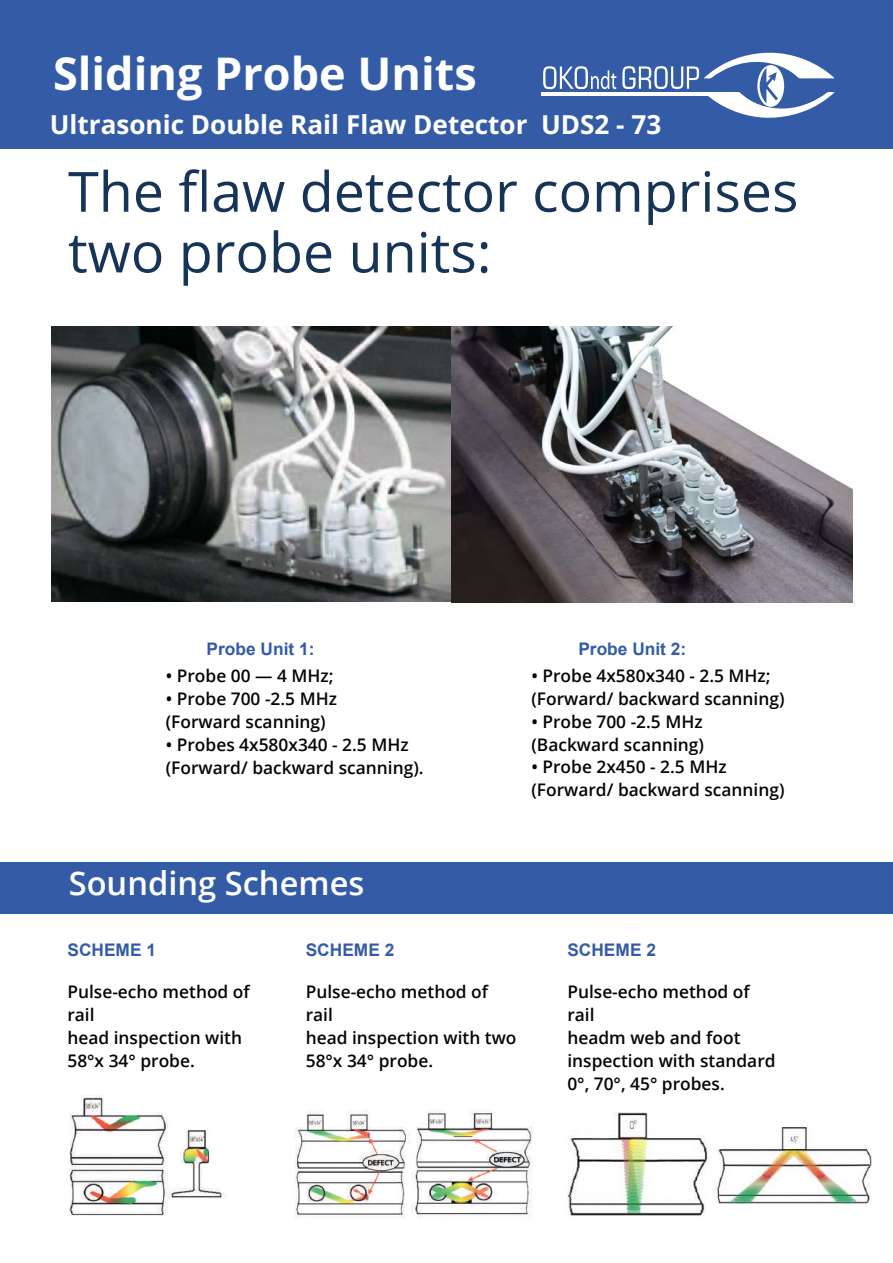
<style>
.page{position:relative;width:893px;height:1263px;background:#fff}
.page>*{position:absolute;margin:0;border:0;box-sizing:border-box;transform-origin:0 0}
.t1{font:55.5px/60.8px "Open Sans";color:#163458}
.t2{font:700 45px "Open Sans";color:#fff}
.t3{font:600 32.7px "Open Sans";color:#fff}
.t4{font:700 26.1px "Open Sans";color:#fff}
.t5{font:600 17.4px/22.8px "Open Sans";color:#040503}
.t6{font:700 17.4px "Arial";color:#345ca6}
</style>
<div class="page">
<div style="left:0;top:0;width:893px;height:148px;background:#345ca6"></div>
<div style="left:0;top:862px;width:893px;height:52px;background:#345ca6"></div>
<hr style="left:541px;top:92px;width:170px;height:4px;background:#fff">
<svg style="left:622px;top:52px;width:212px;height:66px"></svg>
<svg style="left:543px;top:66px;width:73px;height:23px"></svg>
<img style="left:295px;top:1109px;width:238px;height:109px">
<img style="left:69px;top:1095px;width:157px;height:121px">
<img style="left:52px;top:327px;width:800px;height:275px">
<img style="left:567px;top:1112px;width:141px;height:104px">
<img style="left:716px;top:1127px;width:156px;height:76px">
<h2 class="t2" style="left:53px;top:43px;width:425px">Sliding Probe Units</h2>
<h3 class="t4" style="left:50px;top:107px;width:613px">Ultrasonic Double Rail Flaw Detector UDS2 - 73</h3>
<h1 class="t1" style="left:68px;top:160px;width:732px">The flaw detector comprises two probe units:</h1>
<p class="t6" style="left:207px;top:636px;width:109px">Probe Unit 1:</p>
<p class="t6" style="left:578px;top:636px;width:109px">Probe Unit 2:</p>
<p class="t5" style="left:166px;top:664px;width:169px">• Probe 00 — 4 MHz;</p>
<p class="t5" style="left:166px;top:687px;width:173px">• Probe 700 -2.5 MHz (Forward scanning)</p>
<p class="t5" style="left:166px;top:733px;width:259px">• Probes 4x580x340 - 2.5 MHz (Forward/ backward scanning).</p>
<p class="t5" style="left:531px;top:664px;width:255px">• Probe 4x580x340 - 2.5 MHz; (Forward/ backward scanning)</p>
<p class="t5" style="left:531px;top:710px;width:174px">• Probe 700 -2.5 MHz (Backward scanning)</p>
<p class="t5" style="left:531px;top:755px;width:255px">• Probe 2x450 - 2.5 MHz (Forward/ backward scanning)</p>
<h3 class="t3" style="left:69px;top:861px;width:297px">Sounding Schemes</h3>
<p class="t6" style="left:67px;top:938px;width:90px">SCHEME 1</p>
<p class="t6" style="left:306px;top:938px;width:90px">SCHEME 2</p>
<p class="t6" style="left:567px;top:938px;width:90px">SCHEME 2</p>
<p class="t5" style="left:67px;top:980px;width:184px">Pulse-echo method of rail<br>head inspection with<br>58°x 34° probe.</p>
<p class="t5" style="left:306px;top:980px;width:212px">Pulse-echo method of rail<br>head inspection with two<br>58°x 34° probe.</p>
<p class="t5" style="left:567px;top:980px;width:210px">Pulse-echo method of rail<br>headm web and foot inspection with standard<br>0°, 70°, 45° probes.</p>
</div>
